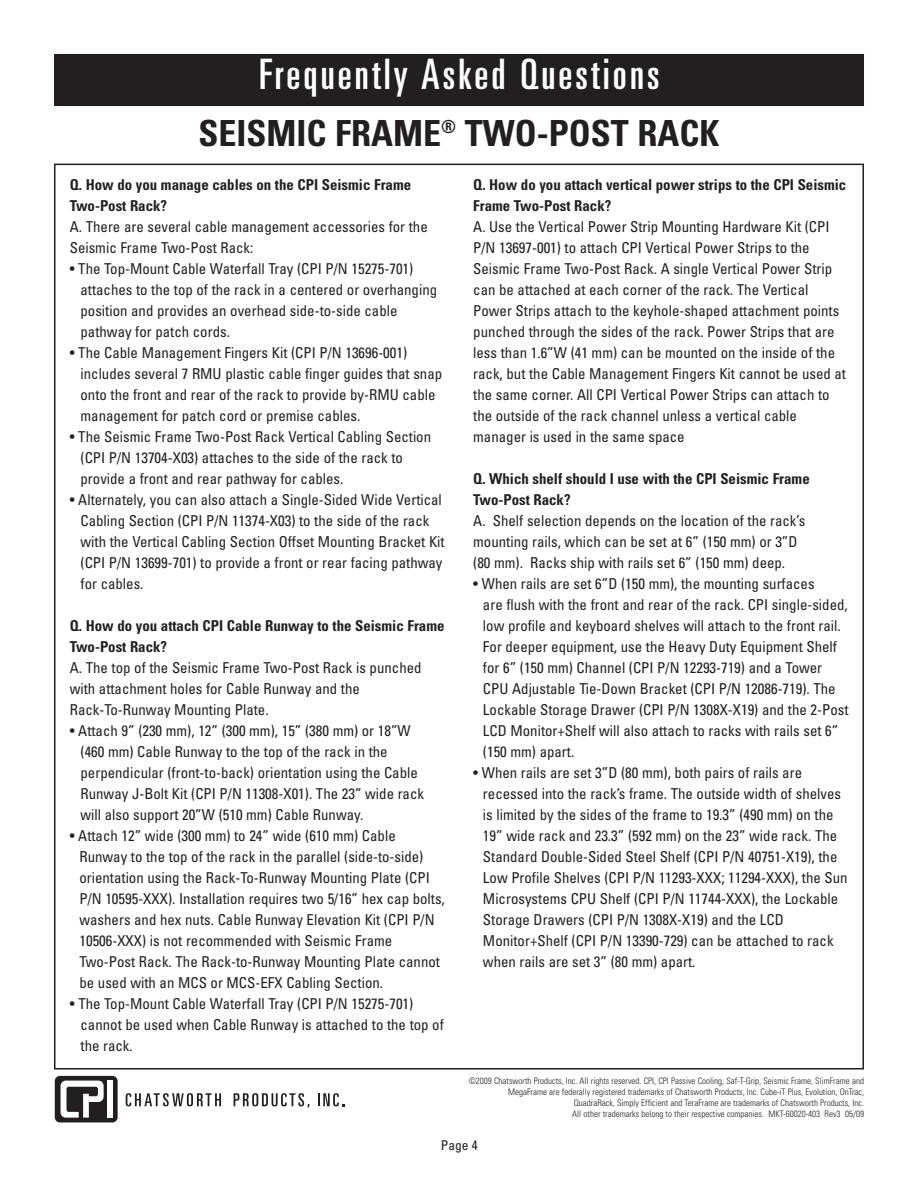
<style>
.page{position:relative;width:918px;height:1188px;background:#fff}
.page>*{position:absolute;margin:0;border:0;box-sizing:border-box;transform-origin:0 0}
.t1{font:ultra-condensed 42px "Univers LT Std";letter-spacing:.075em;color:#fff}
.t2{font:700 condensed 36px "Univers LT Std";color:#231f20}
.t3{font:condensed 15px/21px "Univers LT Std";color:#231f20}
.t4{font:700 condensed 15px/21px "Univers LT Std";color:#231f20}
.t5{font:condensed 13.5px "Univers LT Std";color:#231f20}
.t6{font:300 condensed 9px/10.8px "Univers LT Std";color:#231f20;text-align:right}
</style>
<div class="page">
<div style="left:55px;top:54px;width:809px;height:52px;background:#231f20"></div>
<div style="left:55px;top:1076px;width:63px;height:46px;background:#231f20;border-radius:5px"></div>
<div style="left:107px;top:1081px;width:5px;height:37px;background:#fff"></div>
<svg style="left:61px;top:1081px;width:43px;height:37px"></svg>
<svg style="left:126px;top:1093px;width:95px;height:13px"></svg>
<svg style="left:234px;top:1093px;width:76px;height:14px"></svg>
<svg style="left:318px;top:1093px;width:26px;height:13px"></svg>
<h1 class="t1" style="left:259px;top:59px;width:402px">Frequently Asked Questions</h1>
<h2 class="t2" style="left:198px;top:120px;width:523px">SEISMIC FRAME<sup>®</sup> TWO-POST RACK</h2>
<p class="t4" style="left:70px;top:175px;width:343px">Q. How do you manage cables on the CPI Seismic Frame<br>Two-Post Rack?</p>
<p class="t3" style="left:70px;top:217px;width:360px">A. There are several cable management accessories for the<br>Seismic Frame Two-Post Rack:</p>
<p class="t3" style="left:81px;top:259px;width:358px;text-indent:-11px">• The Top-Mount Cable Waterfall Tray (CPI P/N 15275-701) attaches to the top of the rack in a centered or overhanging position and provides an overhead side-to-side cable pathway for patch cords.</p>
<p class="t3" style="left:81px;top:343px;width:363px;text-indent:-11px">• The Cable Management Fingers Kit (CPI P/N 13696-001) includes several 7 RMU plastic cable finger guides that snap onto the front and rear of the rack to provide by-RMU cable management for patch cord or premise cables.</p>
<p class="t3" style="left:81px;top:427px;width:352px;text-indent:-11px">• The Seismic Frame Two-Post Rack Vertical Cabling Section (CPI P/N 13704-X03) attaches to the side of the rack to provide a front and rear pathway for cables.</p>
<p class="t3" style="left:81px;top:490px;width:366px;text-indent:-11px">• Alternately, you can also attach a Single-Sided Wide Vertical Cabling Section (CPI P/N 11374-X03) to the side of the rack with the Vertical Cabling Section Offset Mounting Bracket Kit (CPI P/N 13699-701) to provide a front or rear facing pathway for cables.</p>
<p class="t4" style="left:70px;top:616px;width:376px">Q. How do you attach CPI Cable Runway to the Seismic Frame<br>Two-Post Rack?</p>
<p class="t3" style="left:70px;top:658px;width:353px">A. The top of the Seismic Frame Two-Post Rack is punched with attachment holes for Cable Runway and the<br>Rack-To-Runway Mounting Plate.</p>
<p class="t3" style="left:81px;top:721px;width:345px;text-indent:-11px">• Attach 9” (230 mm), 12” (300 mm), 15” (380 mm) or 18”W (460 mm) Cable Runway to the top of the rack in the perpendicular (front-to-back) orientation using the Cable Runway J-Bolt Kit (CPI P/N 11308-X01). The 23” wide rack will also support 20”W (510 mm) Cable Runway.</p>
<p class="t3" style="left:79px;top:826px;width:367px;text-indent:-10px">• Attach 12” wide (300 mm) to 24” wide (610 mm) Cable Runway to the top of the rack in the parallel (side-to-side) orientation using the Rack-To-Runway Mounting Plate (CPI P/N 10595-XXX). Installation requires two 5/16” hex cap bolts, washers and hex nuts. Cable Runway Elevation Kit (CPI P/N 10506-XXX) is not recommended with Seismic Frame Two-Post Rack. The Rack-to-Runway Mounting Plate cannot be used with an MCS or MCS-EFX Cabling Section.</p>
<p class="t3" style="left:81px;top:994px;width:365px;text-indent:-11px">• The Top-Mount Cable Waterfall Tray (CPI P/N 15275-701) cannot be used when Cable Runway is attached to the top of the rack.</p>
<p class="t4" style="left:473px;top:175px;width:375px">Q. How do you attach vertical power strips to the CPI Seismic<br>Frame Two-Post Rack?</p>
<p class="t3" style="left:473px;top:217px;width:374px">A. Use the Vertical Power Strip Mounting Hardware Kit (CPI P/N 13697-001) to attach CPI Vertical Power Strips to the Seismic Frame Two-Post Rack. A single Vertical Power Strip can be attached at each corner of the rack. The Vertical Power Strips attach to the keyhole-shaped attachment points punched through the sides of the rack. Power Strips that are less than 1.6”W (41 mm) can be mounted on the inside of the rack, but the Cable Management Fingers Kit cannot be used at the same corner. All CPI Vertical Power Strips can attach to the outside of the rack channel unless a vertical cable manager is used in the same space</p>
<p class="t4" style="left:473px;top:469px;width:338px">Q. Which shelf should I use with the CPI Seismic Frame<br>Two-Post Rack?</p>
<p class="t3" style="left:473px;top:511px;width:334px">A. Shelf selection depends on the location of the rack’s mounting rails, which can be set at 6” (150 mm) or 3”D (80 mm). Racks ship with rails set 6” (150 mm) deep.</p>
<p class="t3" style="left:483px;top:574px;width:367px;text-indent:-10px">• When rails are set 6”D (150 mm), the mounting surfaces<br>are flush with the front and rear of the rack. CPI single-sided, low profile and keyboard shelves will attach to the front rail.<br>For deeper equipment, use the Heavy Duty Equipment Shelf for 6” (150 mm) Channel (CPI P/N 12293-719) and a Tower CPU Adjustable Tie-Down Bracket (CPI P/N 12086-719). The Lockable Storage Drawer (CPI P/N 1308X-X19) and the 2-Post LCD Monitor+Shelf will also attach to racks with rails set 6” (150 mm) apart.</p>
<p class="t3" style="left:483px;top:763px;width:366px;text-indent:-10px">• When rails are set 3”D (80 mm), both pairs of rails are recessed into the rack’s frame. The outside width of shelves is limited by the sides of the frame to 19.3” (490 mm) on the 19” wide rack and 23.3” (592 mm) on the 23” wide rack. The Standard Double-Sided Steel Shelf (CPI P/N 40751-X19), the Low Profile Shelves (CPI P/N 11293-XXX; 11294-XXX), the Sun Microsystems CPU Shelf (CPI P/N 11744-XXX), the Lockable Storage Drawers (CPI P/N 1308X-X19) and the LCD Monitor+Shelf (CPI P/N 13390-729) can be attached to rack when rails are set 3” (80 mm) apart.</p>
<p class="t6" style="left:469px;top:1077px;width:397px">©2009 Chatsworth Products, Inc. All rights reserved. CPI, CPI Passive Cooling, Saf-T-Grip, Seismic Frame, SlimFrame and MegaFrame are federally registered trademarks of Chatsworth Products, Inc. Cube-iT Plus, Evolution, OnTrac, QuadraRack, Simply Efficient and TeraFrame are trademarks of Chatsworth Products, Inc.<br>All other trademarks belong to their respective companies. MKT-60020-403 Rev3 05/09</p>
<p class="t5" style="left:441px;top:1140px;width:39px">Page 4</p>
</div>
